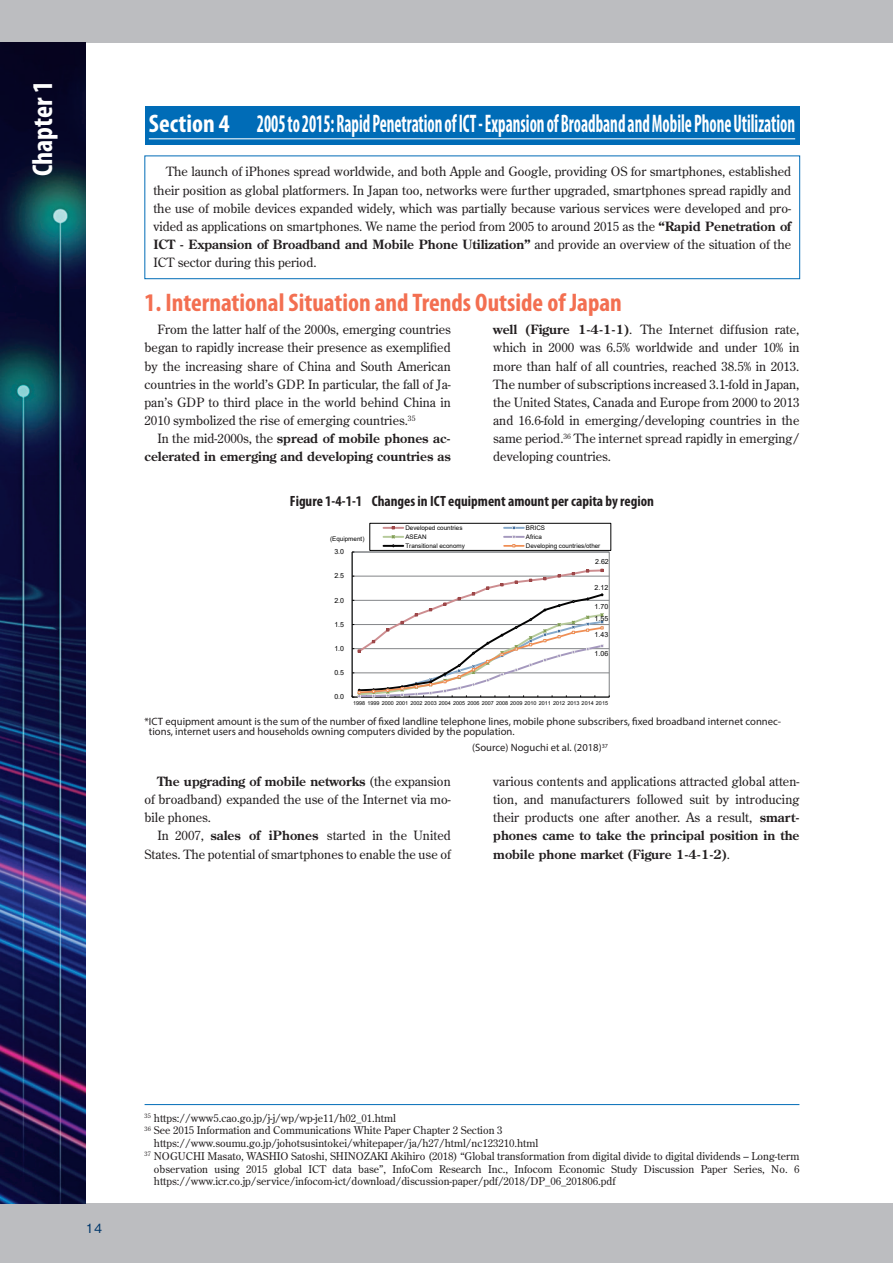
<style>
.page{position:relative;width:893px;height:1263px;background:#fff}
.page>*{position:absolute;margin:0;border:0;box-sizing:border-box;transform-origin:0 0}
.t1{font:700 condensed 28.65px "Myriad Pro";color:#fff}
.t2{font:700 condensed 25.5px "Myriad Pro";color:#fff}
.t3{font:700 condensed 25.5px "Myriad Pro";color:#f36f51}
.t4{font:700 condensed 14.85px "Myriad Pro";color:#231f20}
.t5{font:12.75px/18.1px "Century Old Style Std";color:#231f20;text-align:justify}
.t6{font:700 12.75px/18.1px "Century Old Style Std";color:#231f20;text-align:right}
.t7{font:500 12.75px "Gothic BBB Pr 6";color:#00376b}
.t8{font:10.65px "Century Old Style Std";color:#231f20}
.t9{font:10.65px/10.6px "Myriad Pro";color:#231f20}
.t10{font:7.05px "Arial";letter-spacing:.005em;color:#030303}
.t11{font:6.3px "Arial";letter-spacing:-.005em;color:#030303}
.t12{font:5.4px "Arial";letter-spacing:-.005em;color:#030303}
.s1{font-weight:700}
.s2{font-weight:400}
</style>
<div class="page">
<div style="left:145px;top:156px;width:655px;height:123px;border:1px solid #006cb7"></div>
<hr style="left:145px;top:1104px;width:654px;height:1px;background:#006cb7">
<hr style="left:352px;top:552px;width:1px;height:145px;background:#030303">
<svg style="left:352px;top:568px;width:258px;height:130px"></svg>
<div style="left:370px;top:523px;width:241px;height:27px;border:1px solid #030303"></div>
<hr style="left:504px;top:527px;width:20px;height:2px;background:#86a9cb">
<hr style="left:504px;top:536px;width:20px;height:2px;background:#a599be">
<svg style="left:512px;top:526px;width:4px;height:12px"></svg>
<svg style="left:383px;top:526px;width:20px;height:22px"></svg>
<svg style="left:504px;top:544px;width:20px;height:3px"></svg>
<div style="left:145px;top:106px;width:654px;height:39px;background:#006cb7"></div>
<hr style="left:149px;top:138px;width:646px;height:1px;background:#fff">
<div style="left:0;top:1203px;width:893px;height:60px;background:#bcbdc0"></div>
<div style="left:0;top:0;width:893px;height:43px;background:#bcbdc0"></div>
<img style="left:0;top:43px;width:85px;height:1160px">
<h1 class="t1" style="left:25px;top:176px;width:97px;rotate:-90deg">Chapter 1</h1>
<h2 class="t2" style="left:149px;top:107px;width:648px">Section 4 2005 to 2015: Rapid Penetration of ICT - Expansion of Broadband and Mobile Phone Utilization</h2>
<p class="t5" style="left:153px;top:163px;width:639px;text-indent:13px">The launch of iPhones spread worldwide, and both Apple and Google, providing OS for smartphones, established their position as global platformers. In Japan too, networks were further upgraded, smartphones spread rapidly and the use of mobile devices expanded widely, which was partially because various services were developed and pro&shy;vided as applications on smartphones. We name the period from 2005 to around 2015 as the <span class="s1">“Rapid Penetration of ICT - Expansion of Broadband and Mobile Phone Utilization”</span> and provide an overview of the situation of the ICT sector during this period.</p>
<h2 class="t3" style="left:145px;top:287px;width:479px">1. International Situation and Trends Outside of Japan</h2>
<p class="t5" style="left:145px;top:320px;width:308px;text-indent:13px">From the latter half of the 2000s, emerging countries began to rapidly increase their presence as exemplified by the increasing share of China and South American countries in the world’s GDP. In particular, the fall of Ja&shy;pan’s GDP to third place in the world behind China in 2010 symbolized the rise of emerging countries.<sup>35</sup></p>
<p class="t6" style="left:145px;top:429px;width:308px"><span class="s2">In the mid-2000s, the</span> spread of mobile phones ac&shy;celerated in emerging and developing countries as</p>
<p class="t5" style="left:493px;top:321px;width:308px"><span class="s1">well (Figure 1-4-1-1)</span>. The Internet diffusion rate, which in 2000 was 6.5% worldwide and under 10% in more than half of all countries, reached 38.5% in 2013.<br>The number of subscriptions increased 3.1-fold in Japan, the United States, Canada and Europe from 2000 to 2013 and 16.6-fold in emerging/developing countries in the same period.<sup>36</sup> The internet spread rapidly in emerging/ developing countries.</p>
<p class="t4" style="left:290px;top:491px;width:366px">Figure 1-4-1-1 Changes in ICT equipment amount per capita by region</p>
<p class="t11" style="left:330px;top:535px;width:36px">(Equipment)</p>
<p class="t10" style="left:334px;top:547px;width:11px">3.0</p>
<p class="t10" style="left:334px;top:571px;width:11px">2.5</p>
<p class="t10" style="left:334px;top:595px;width:11px">2.0</p>
<p class="t10" style="left:334px;top:619px;width:11px">1.5</p>
<p class="t10" style="left:334px;top:644px;width:11px">1.0</p>
<p class="t10" style="left:334px;top:668px;width:11px">0.5</p>
<p class="t10" style="left:334px;top:692px;width:11px">0.0</p>
<p class="t11" style="left:405px;top:523px;width:59px">Developed countries</p>
<p class="t11" style="left:526px;top:523px;width:21px">BRICS</p>
<p class="t11" style="left:405px;top:532px;width:23px">ASEAN</p>
<p class="t11" style="left:526px;top:532px;width:17px">Africa</p>
<p class="t11" style="left:405px;top:541px;width:61px">Transitional economy</p>
<p class="t11" style="left:526px;top:541px;width:76px">Developing countries/other</p>
<p class="t10" style="left:595px;top:557px;width:15px">2.62</p>
<p class="t10" style="left:595px;top:583px;width:15px">2.12</p>
<p class="t10" style="left:595px;top:602px;width:15px">1.70</p>
<p class="t10" style="left:595px;top:614px;width:15px">1.55</p>
<p class="t10" style="left:595px;top:630px;width:15px">1.43</p>
<p class="t10" style="left:595px;top:649px;width:15px">1.06</p>
<p class="t12" style="left:353px;top:700px;width:256px">1998 1999 2000 2001 2002 2003 2004 2005 2006 2007 2008 2009 2010 2011 2012 2013 2014 2015</p>
<p class="t9" style="left:149px;top:715px;width:634px;text-indent:-4px">*ICT equipment amount is the sum of the number of fixed landline telephone lines, mobile phone subscribers, fixed broadband internet connec&shy;tions, internet users and households owning computers divided by the population.</p>
<p class="t9" style="left:472px;top:742px;width:138px">(Source) Noguchi et al. (2018)<sup>37</sup></p>
<p class="t5" style="left:145px;top:772px;width:308px;text-indent:13px"><span class="s1">The upgrading of mobile networks</span> (the expansion of broadband) expanded the use of the Internet via mo&shy;bile phones.</p>
<p class="t5" style="left:145px;top:826px;width:308px;text-align:right">In 2007, <span class="s1">sales of iPhones</span> started in the United<br>States. The potential of smartphones to enable the use of</p>
<p class="t5" style="left:493px;top:772px;width:308px">various contents and applications attracted global atten&shy;tion, and manufacturers followed suit by introducing their products one after another. As a result, <span class="s1">smart&shy;phones came to take the principal position in the mobile phone market (Figure 1-4-1-2)</span>.</p>
<p class="t7" style="left:86px;top:1218px;width:18px">14</p>
<p class="t8" style="left:145px;top:1111px;width:253px"><sup>35</sup> https://www5.cao.go.jp/j-j/wp/wp-je11/h02_01.html</p>
<p class="t8" style="left:145px;top:1123px;width:359px"><sup>36</sup> See 2015 Information and Communications White Paper Chapter 2 Section 3</p>
<p class="t8" style="left:154px;top:1136px;width:386px">https://www.soumu.go.jp/johotsusintokei/whitepaper/ja/h27/html/nc123210.html</p>
<p class="t8" style="left:145px;top:1149px;width:656px"><sup>37</sup> NOGUCHI Masato, WASHIO Satoshi, SHINOZAKI Akihiro (2018) “Global transformation from digital divide to digital dividends – Long-term</p>
<p class="t8" style="left:154px;top:1162px;width:647px">observation using 2015 global ICT data base”, InfoCom Research Inc., Infocom Economic Study Discussion Paper Series, No. 6</p>
<p class="t8" style="left:154px;top:1175px;width:463px">https://www.icr.co.jp/service/infocom-ict/download/discussion-paper/pdf/2018/DP_06_201806.pdf</p>
</div>
